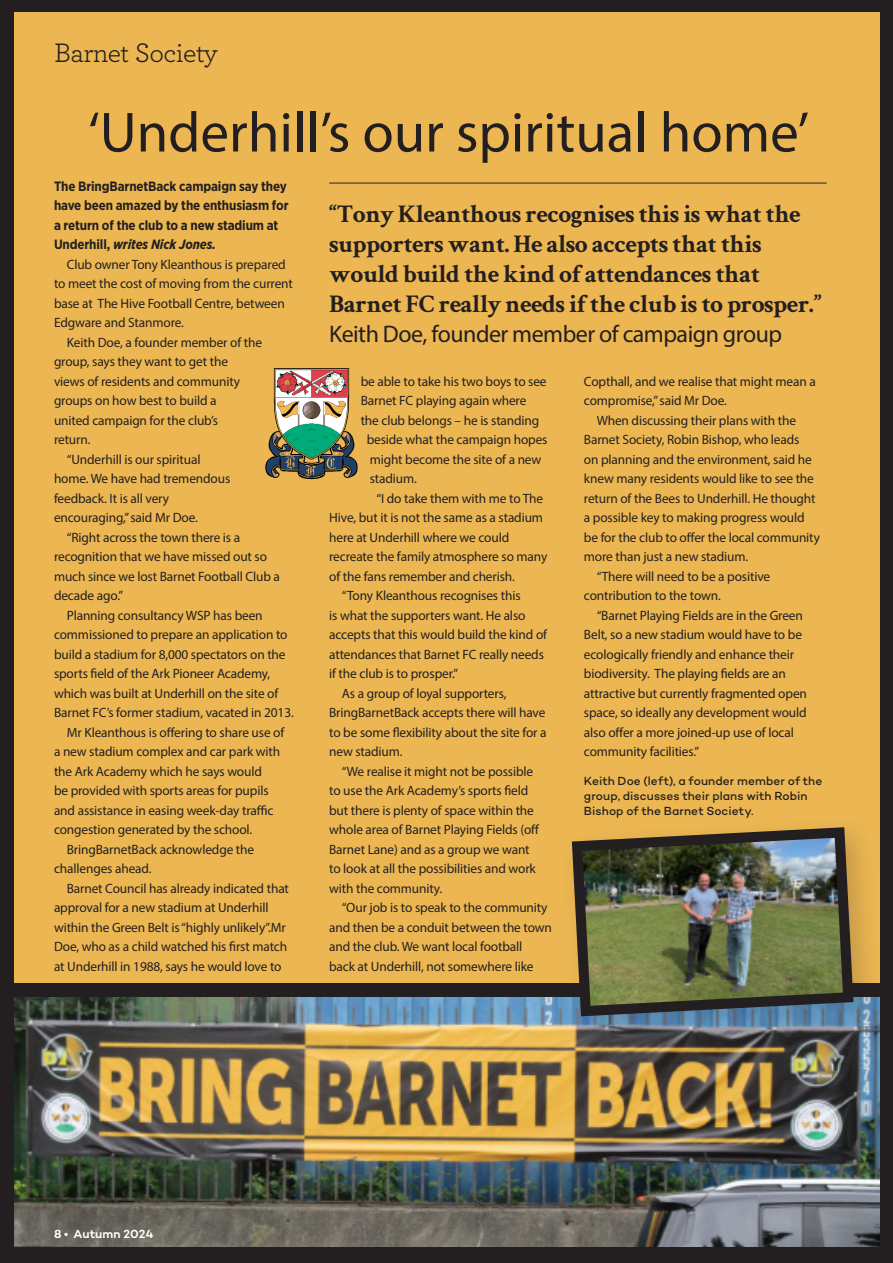
<style>
.page{position:relative;width:893px;height:1263px;background:#fff}
.page>*{position:absolute;margin:0;border:0;box-sizing:border-box;transform-origin:0 0}
.t1{font:57px "Myriad Pro";color:#231f20}
.Headline{font:28.05px "Archer Pro";letter-spacing:-.02em;color:#231f20}
.Pull_Quote_1{font:700 25.5px/30px "Crimson Text";letter-spacing:-.02em;color:#231f20}
.Pull_Quote_1-2{font:24px "Myriad Pro";letter-spacing:-.02em;color:#231f20}
.t2{font:13.5px/19.5px "Myriad Pro";letter-spacing:-.01em;color:#231f20}
.t3{font:700 13.5px/19.5px "Gotham Narrow";letter-spacing:-.01em;color:#231f20}
.Body{font:500 12px/15px "Campton";letter-spacing:.005em;color:#231f20}
.Body-2{font:600 12px "Campton";letter-spacing:.005em;color:#fff}
.s1{font-style:italic}
</style>
<div class="page">
<div style="left:0;top:0;width:893px;height:1126px;background:#ecb752"></div>
<img style="left:13px;top:997px;width:868px;height:251px">
<div style="left:13px;top:983px;width:880px;height:14px;background:#231f20"></div>
<div style="left:0;top:4px;width:13px;height:1259px;background:#231f20"></div>
<div style="left:0;top:0;width:893px;height:12px;background:#231f20"></div>
<hr style="left:329px;top:183px;width:498px;height:1px;background:#231f20">
<div style="left:559px;top:814px;width:326px;height:234px;background:#231f20;opacity:.2"></div>
<img style="left:567px;top:822px;width:292px;height:200px">
<div style="left:0;top:1248px;width:893px;height:15px;background:#231f20"></div>
<div style="left:881px;top:4px;width:12px;height:1259px;background:#231f20"></div>
<img style="left:265px;top:368px;width:93px;height:111px">
<p class="Headline" style="left:54px;top:33px;width:166px">Barnet Society</p>
<p class="t1" style="left:88px;top:97px;width:723px">‘Underhill’s our spiritual home’</p>
<p class="t3" style="left:54px;top:176px;width:236px">The BringBarnetBack campaign say they have been amazed by the enthusiasm for a return of the club to a new stadium at Underhill, <span class="s1">writes Nick Jones.</span></p>
<p class="t2" style="left:54px;top:254px;width:240px;text-indent:13px">Club owner Tony Kleanthous is prepared to meet the cost of moving from the current base at The Hive Football Centre, between Edgware and Stanmore.</p>
<p class="t2" style="left:54px;top:332px;width:210px;text-indent:13px">Keith Doe, a founder member of the group, says they want to get the<br>views of residents and community groups on how best to build a<br>united campaign for the club’s<br>return.</p>
<p class="t2" style="left:54px;top:449px;width:178px;text-indent:13px">“Underhill is our spiritual home. We have had tremendous feedback. It is all very encouraging,” said Mr Doe.</p>
<p class="t2" style="left:54px;top:527px;width:227px;text-indent:13px">“Right across the town there is a recognition that we have missed out so much since we lost Barnet Football Club a decade ago.”</p>
<p class="t2" style="left:54px;top:605px;width:241px;text-indent:13px">Planning consultancy WSP has been commissioned to prepare an application to build a stadium for 8,000 spectators on the sports field of the Ark Pioneer Academy, which was built at Underhill on the site of Barnet FC’s former stadium, vacated in 2013.</p>
<p class="t2" style="left:54px;top:722px;width:232px;text-indent:13px">Mr Kleanthous is offering to share use of a new stadium complex and car park with the Ark Academy which he says would<br>be provided with sports areas for pupils and assistance in easing week-day traffic congestion generated by the school.</p>
<p class="t2" style="left:54px;top:839px;width:202px;text-indent:13px">BringBarnetBack acknowledge the challenges ahead.</p>
<p class="t2" style="left:54px;top:878px;width:236px;text-indent:13px">Barnet Council has already indicated that approval for a new stadium at Underhill within the Green Belt is “highly unlikely”.Mr Doe, who as a child watched his first match at Underhill in 1988, says he would love to</p>
<p class="Pull_Quote_1" style="left:329px;top:198px;width:494px">“Tony Kleanthous recognises this is what the supporters want. He also accepts that this would build the kind of attendances that Barnet FC really needs if the club is to prosper.”</p>
<p class="Pull_Quote_1-2" style="left:329px;top:319px;width:454px">Keith Doe, founder member of campaign group</p>
<p class="t2" style="left:361px;top:371px;width:187px">be able to take his two boys to see</p>
<p class="t2" style="left:361px;top:391px;width:167px">Barnet FC playing again where</p>
<p class="t2" style="left:361px;top:410px;width:180px">the club belongs – he is standing</p>
<p class="t2" style="left:367px;top:430px;width:182px">beside what the campaign hopes</p>
<p class="t2" style="left:370px;top:449px;width:173px">might become the site of a new</p>
<p class="t2" style="left:370px;top:469px;width:49px">stadium.</p>
<p class="t2" style="left:329px;top:488px;width:220px;text-indent:47px">“I do take them with me to The Hive, but it is not the same as a stadium here at Underhill where we could recreate the family atmosphere so many of the fans remember and cherish.</p>
<p class="t2" style="left:329px;top:586px;width:219px;text-indent:13px">“Tony Kleanthous recognises this<br>is what the supporters want. He also accepts that this would build the kind of attendances that Barnet FC really needs if the club is to prosper.”</p>
<p class="t2" style="left:329px;top:683px;width:219px;text-indent:13px">As a group of loyal supporters,<br>BringBarnetBack accepts there will have to be some flexibility about the site for a new stadium.</p>
<p class="t2" style="left:329px;top:761px;width:212px;text-indent:13px">“We realise it might not be possible to use the Ark Academy’s sports field but there is plenty of space within the whole area of Barnet Playing Fields (off Barnet Lane) and as a group we want to look at all the possibilities and work with the community.</p>
<p class="t2" style="left:329px;top:898px;width:224px;text-indent:13px">“Our job is to speak to the community and then be a conduit between the town and the club. We want local football<br>back at Underhill, not somewhere like</p>
<p class="t2" style="left:584px;top:371px;width:233px">Copthall, and we realise that might mean a compromise,” said Mr Doe.</p>
<p class="t2" style="left:584px;top:410px;width:238px;text-indent:13px">When discussing their plans with the Barnet Society, Robin Bishop, who leads<br>on planning and the environment, said he knew many residents would like to see the return of the Bees to Underhill. He thought a possible key to making progress would be for the club to offer the local community more than just a new stadium.</p>
<p class="t2" style="left:584px;top:566px;width:188px;text-indent:13px">“There will need to be a positive contribution to the town.</p>
<p class="t2" style="left:584px;top:605px;width:225px;text-indent:13px">“Barnet Playing Fields are in the Green Belt, so a new stadium would have to be ecologically friendly and enhance their biodiversity. The playing fields are an attractive but currently fragmented open space, so ideally any development would also offer a more joined-up use of local community facilities.”</p>
<p class="Body" style="left:584px;top:773px;width:240px">Keith Doe (left), a founder member of the group, discusses their plans with Robin<br>Bishop of the Barnet Society.</p>
<p class="Body-2" style="left:54px;top:1226px;width:101px">8 • Autumn 2024</p>
</div>
